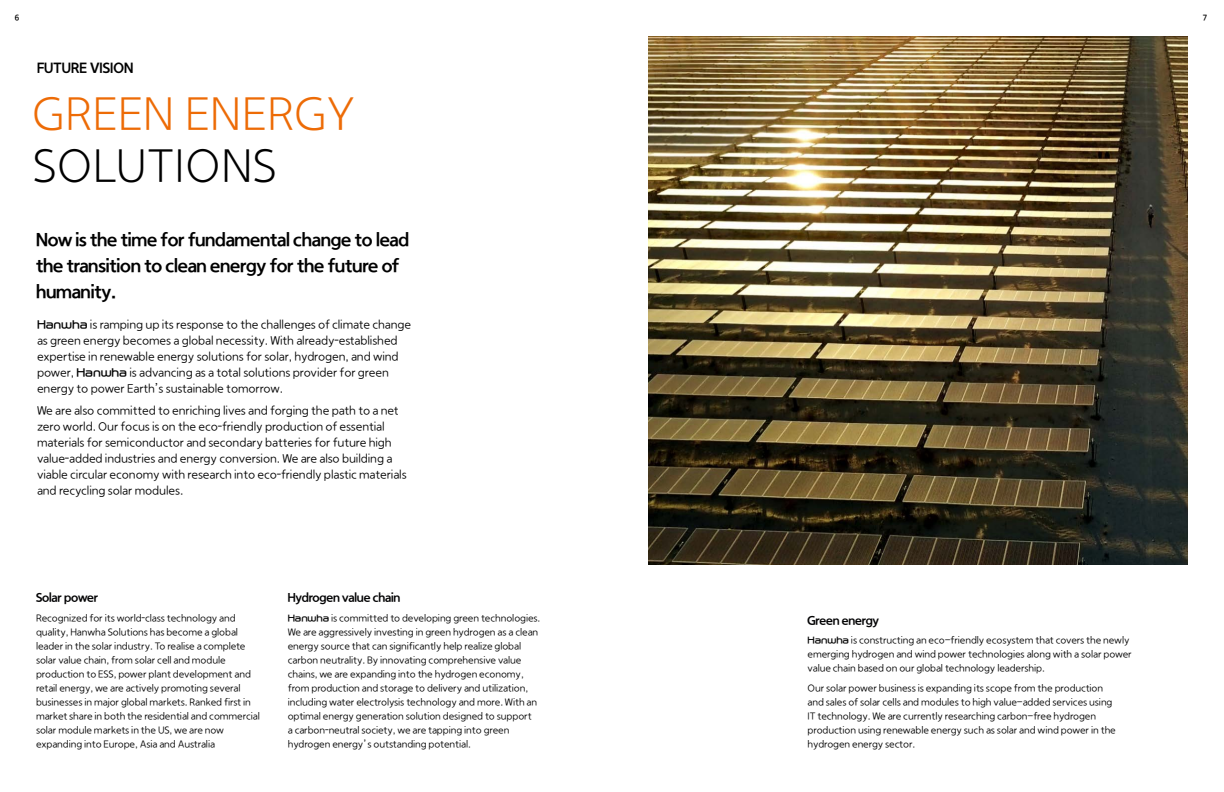
<style>
.page{position:relative;width:1224px;height:792px;background:#fff}
.page>*{position:absolute;margin:0;border:0;box-sizing:border-box;transform-origin:0 0}
.t1{font:48px "hanwha Gothic T";letter-spacing:-.02em;color:#ed6b06}
.t2{font:48px "hanwha Gothic T";letter-spacing:-.01em;color:#000}
.t3{font:18px/26px "hanwha Gothic B";letter-spacing:-.01em;color:#000}
.t4{font:14px "hanwha Gothic B";letter-spacing:.01em;color:#000}
.t5{font:12px/16px "hanwha Gothic EL";letter-spacing:-.01em;color:#000}
.t6{font:12px "hanwha Gothic B";letter-spacing:-.01em;color:#020203}
.t7{font:10px/14px "hanwha Gothic EL";letter-spacing:-.01em;color:#000}
.t8{font:8px "hanwha Gothic R";color:#000}
.s1{font-family:"Hanwha R";font-size:11px}
.s2{font-family:"Hanwha R";font-size:9px}
</style>
<div class="page">
<img style="left:648px;top:36px;width:540px;height:528px">
<p class="t8" style="left:15px;top:13px;width:6px">6</p>
<p class="t8" style="left:1203px;top:13px;width:6px">7</p>
<p class="t4" style="left:37px;top:60px;width:98px">FUTURE VISION</p>
<p class="t1" style="left:32px;top:86px;width:326px">GREEN ENERGY</p>
<p class="t2" style="left:32px;top:138px;width:246px">SOLUTIONS</p>
<p class="t3" style="left:36px;top:227px;width:375px">Now is the time for fundamental change to lead the transition to clean energy for the future of humanity.</p>
<p class="t5" style="left:37px;top:317px;width:376px"><span class="s1">Hanwha</span> is ramping up its response to the challenges of climate change as green energy becomes a global necessity. With already–established expertise in renewable energy solutions for solar, hydrogen, and wind power, <span class="s1">Hanwha</span> is advancing as a total solutions provider for green energy to power Earth’s sustainable tomorrow.</p>
<p class="t5" style="left:37px;top:403px;width:371px">We are also committed to enriching lives and forging the path to a net zero world. Our focus is on the eco–friendly production of essential materials for semiconductor and secondary batteries for future high value–added industries and energy conversion. We are also building a viable circular economy with research into eco–friendly plastic materials and recycling solar modules.</p>
<p class="t6" style="left:36px;top:591px;width:64px">Solar power</p>
<p class="t7" style="left:36px;top:611px;width:225px">Recognized for its world–class technology and quality, Hanwha Solutions has become a global leader in the solar industry. To realise a complete solar value chain, from solar cell and module production to ESS, power plant development and retail energy, we are actively promoting several businesses in major global markets. Ranked first in market share in both the residential and commercial solar module markets in the US, we are now expanding into Europe, Asia and Australia</p>
<p class="t6" style="left:288px;top:591px;width:114px">Hydrogen value chain</p>
<p class="t7" style="left:288px;top:611px;width:254px"><span class="s2">Hanwha</span> is committed to developing green technologies.<br>We are aggressively investing in green hydrogen as a clean energy source that can significantly help realize global carbon neutrality. By innovating comprehensive value chains, we are expanding into the hydrogen economy, from production and storage to delivery and utilization, including water electrolysis technology and more. With an optimal energy generation solution designed to support<br>a carbon–neutral society, we are tapping into green hydrogen energy’s outstanding potential.</p>
<p class="t6" style="left:808px;top:613px;width:73px">Green energy</p>
<p class="t7" style="left:808px;top:633px;width:326px"><span class="s2">Hanwha</span> is constructing an eco-friendly ecosystem that covers the newly emerging hydrogen and wind power technologies along with a solar power value chain based on our global technology leadership.</p>
<p class="t7" style="left:808px;top:681px;width:310px">Our solar power business is expanding its scope from the production and sales of solar cells and modules to high value-added services using IT technology. We are currently researching carbon-free hydrogen production using renewable energy such as solar and wind power in the hydrogen energy sector.</p>
</div>
